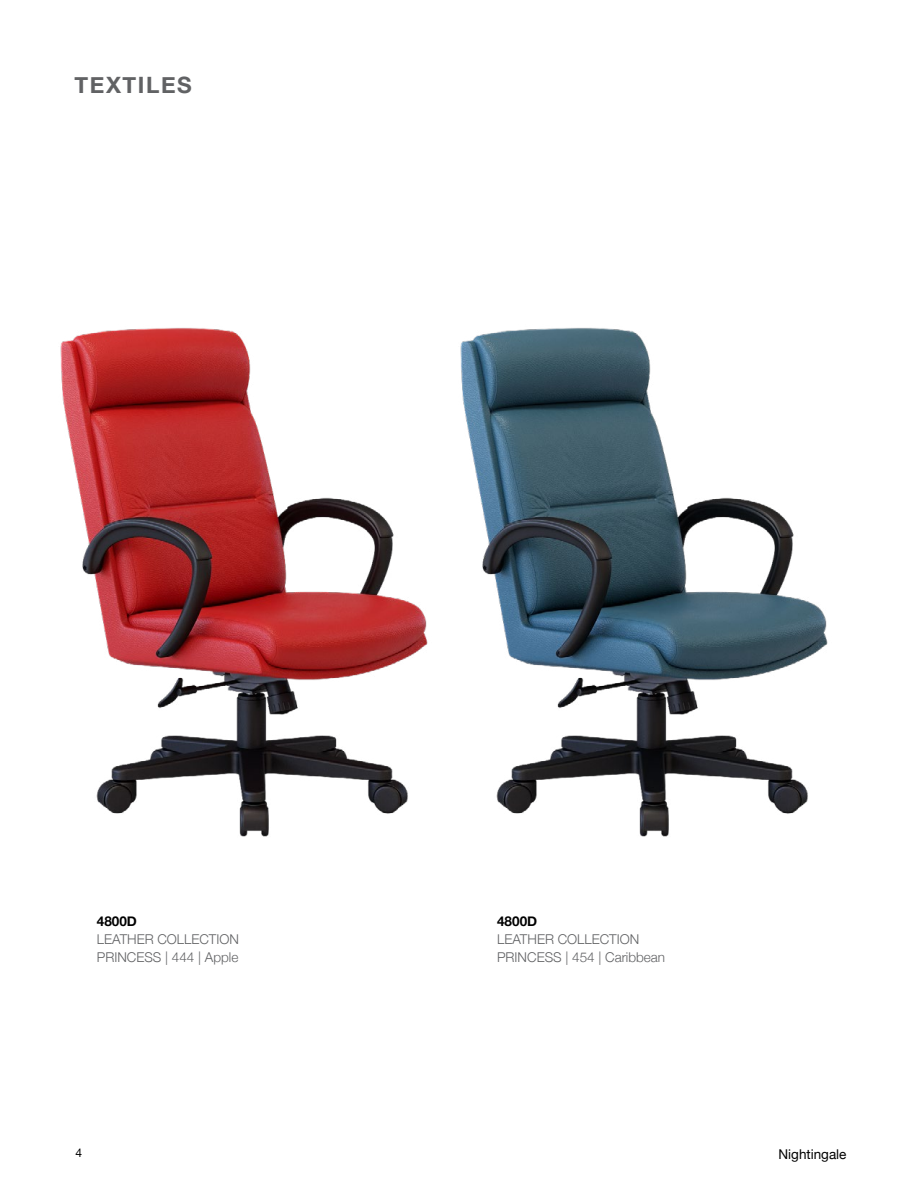
<style>
.page{position:relative;width:918px;height:1188px;background:#fff}
.page>*{position:absolute;margin:0;border:0;box-sizing:border-box;transform-origin:0 0}
.t1{font:700 22.5px "Helvetica Neue";color:#616264}
.t2{font:300 13.5px/18px "Helvetica Neue";color:#616264}
.t3{font:13.5px "Helvetica Neue";color:#000}
.t4{font:700 13.5px "Helvetica Neue";color:#000}
.t5{font:12px "Helvetica Neue";color:#000}
</style>
<div class="page">
<img style="left:60px;top:327px;width:368px;height:510px">
<img style="left:460px;top:327px;width:368px;height:510px">
<h1 class="t1" style="left:75px;top:67px;width:15px">TEXTI</h1>
<h1 class="t1" style="left:146px;top:67px;width:47px">LES</h1>
<p class="t4" style="left:97px;top:910px;width:42px">4800D</p>
<p class="t2" style="left:97px;top:929px;width:144px">LEATHER COLLECTION<br>PRINCESS | 444 | Apple</p>
<p class="t4" style="left:497px;top:910px;width:42px">4800D</p>
<p class="t2" style="left:497px;top:929px;width:170px">LEATHER COLLECTION<br>PRINCESS | 454 | Caribbean</p>
<p class="t5" style="left:76px;top:1144px;width:8px">4</p>
<p class="t3" style="left:779px;top:1144px;width:69px">Nightingale</p>
</div>
